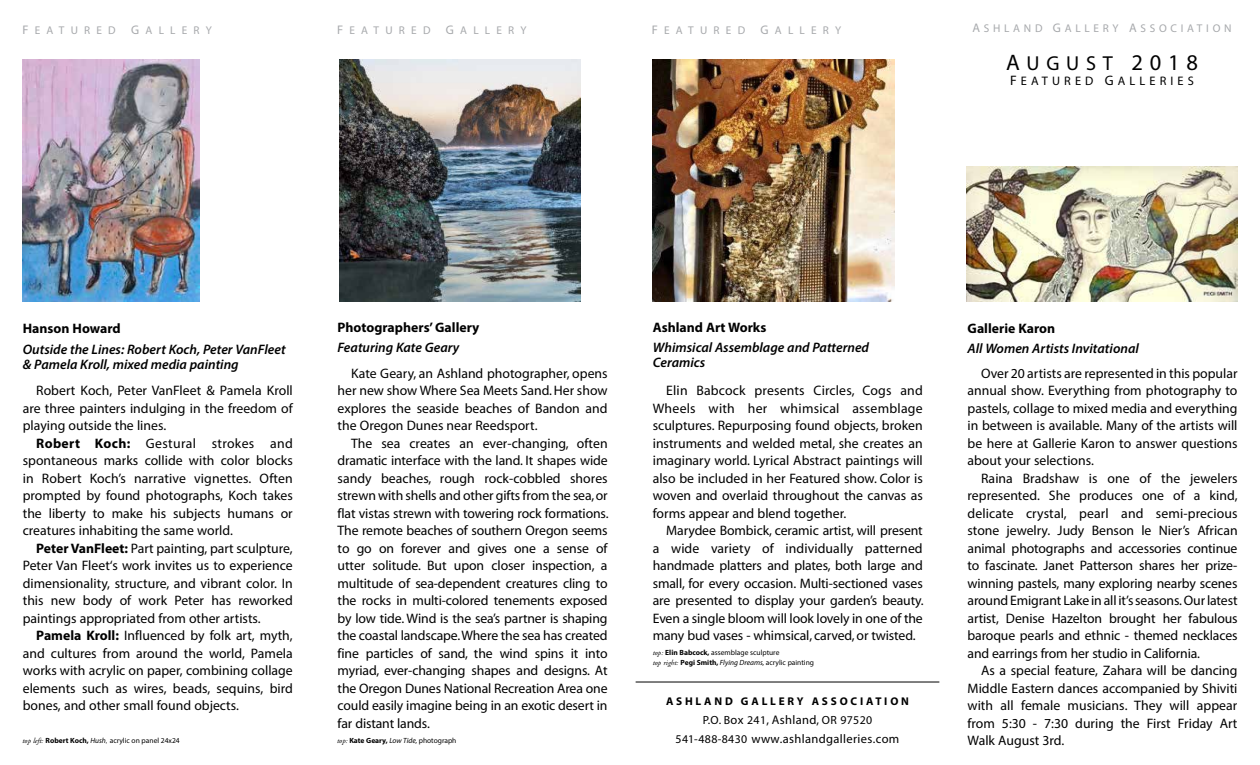
<style>
.page{position:relative;width:1260px;height:765px;background:#fff}
.page>*{position:absolute;margin:0;border:0;box-sizing:border-box;transform-origin:0 0}
.t1{font:22.5px "Myriad Roman SC900";color:#000}
.t2{font:13.75px/17.5px "Myriad Pro";color:#000;text-align:justify}
.t3{font:13.75px/17.5px "Myriad";letter-spacing:-.01em;color:#000;text-align:justify}
.t4{font:italic 600 13.75px/15px "Myriad Pro";color:#000}
.t5{font:700 13.75px "Myriad Pro";color:#000}
.t6{font:12.5px "Myriad";letter-spacing:.03em;color:#000}
.t7{font:12.38px "Myriad Roman SC900";letter-spacing:.335em;color:#000}
.t8{font:11.88px "Myriad";letter-spacing:.03em;color:#000}
.t9{font:11.25px "Myriad Roman SC900";letter-spacing:.555em;color:#a7a9ac}
.t10{font:11.25px "Myriad Roman SC900";letter-spacing:.335em;color:#a7a9ac}
.t11{font:700 11.25px "Myriad";letter-spacing:.25em;color:#000}
.t12{font:7.5px "Myriad Pro";color:#000}
.t13{font:7.5px "Myriad";color:#000}
.t14{font:700 7.5px "Myriad Pro";color:#000}
.s1{font-size:12.5px}
.s2{font-size:20.25px}
.s3{font-size:13.75px}
.s4{font-weight:700}
.s5{font-family:"Adobe Garamond Pro";font-style:italic}
.s6{font-style:italic}
.s7{font-family:"Adobe Garamond Pro";font-weight:400;font-style:italic}
.s8{font-weight:400;font-style:italic}
.s9{font-weight:400}
.s10{font-size:11.88px}
</style>
<div class="page">
<hr style="left:636px;top:682px;width:303px;height:1px;background:#000">
<img style="left:339px;top:60px;width:241px;height:241px">
<img style="left:653px;top:59px;width:242px;height:242px">
<img style="left:23px;top:60px;width:177px;height:241px">
<img style="left:966px;top:166px;width:272px;height:135px">
<p class="t9" style="left:22px;top:24px;width:34px"><span class="s1">F</span>EAT</p>
<p class="t9" style="left:71px;top:24px;width:143px">URED <span class="s1">G</span>ALLERY</p>
<p class="t9" style="left:337px;top:24px;width:34px"><span class="s1">F</span>EAT</p>
<p class="t9" style="left:385px;top:24px;width:143px">URED <span class="s1">G</span>ALLERY</p>
<p class="t9" style="left:652px;top:24px;width:34px"><span class="s1">F</span>EAT</p>
<p class="t9" style="left:700px;top:24px;width:143px">URED <span class="s1">G</span>ALLERY</p>
<p class="t10" style="left:972px;top:23px;width:261px"><span class="s1">A</span>SHLAND <span class="s1">G</span>ALLERY <span class="s1">A</span>SSOCIAT ION</p>
<h1 class="t1" style="left:1006px;top:52px;width:194px">A<span class="s2">UGUST</span> 2018</h1>
<p class="t7" style="left:1010px;top:75px;width:185px"><span class="s3">F</span>EAT URED <span class="s3">G</span>ALLERIES</p>
<p class="t5" style="left:23px;top:319px;width:99px">Hanson Howard</p>
<p class="t4" style="left:23px;top:341px;width:264px">Outside the Lines: Robert Koch, Peter VanFleet &amp; Pamela Kroll, mixed media painting</p>
<p class="t2" style="left:23px;top:382px;width:272px;text-indent:14px">Robert Koch, Peter VanFleet &amp; Pamela Kroll are three painters indulging in the freedom of playing outside the lines.</p>
<p class="t2" style="left:23px;top:434px;width:272px;text-indent:14px"><span class="s4">Robert Koch:</span> Gestural strokes and spontaneous marks collide with color blocks in Robert Koch’s narrative vignettes. Often prompted by found photographs, Koch takes the liberty to make his subjects humans or creatures inhabiting the same world.</p>
<p class="t2" style="left:23px;top:539px;width:272px;text-indent:14px"><span class="s4">Peter VanFleet:</span> Part painting, part sculpture, Peter Van Fleet‘s work invites us to experience dimensionality, structure, and vibrant color. In this new body of work Peter has reworked paintings appropriated from other artists.</p>
<p class="t2" style="left:23px;top:627px;width:272px;text-indent:14px"><span class="s4">Pamela Kroll:</span> Influenced by folk art, myth, and cultures from around the world, Pamela works with acrylic on paper, combining collage elements such as wires, beads, sequins, bird bones, and other small found objects.</p>
<p class="t5" style="left:338px;top:318px;width:143px">Photographers’ Gallery</p>
<p class="t4" style="left:338px;top:340px;width:123px">Featuring Kate Geary</p>
<p class="t3" style="left:338px;top:365px;width:272px;text-indent:14px">Kate Geary, an Ashland photographer, opens her new show Where Sea Meets Sand. Her show explores the seaside beaches of Bandon and the Oregon Dunes near Reedsport.</p>
<p class="t3" style="left:338px;top:435px;width:273px;text-indent:14px">The sea creates an ever-changing, often dramatic interface with the land. It shapes wide sandy beaches, rough rock-cobbled shores strewn with shells and other gifts from the sea, or flat vistas strewn with towering rock formations.<br>The remote beaches of southern Oregon seems to go on forever and gives one a sense of utter solitude. But upon closer inspection, a multitude of sea-dependent creatures cling to the rocks in multi-colored tenements exposed by low tide. Wind is the sea’s partner is shaping the coastal landscape. Where the sea has created fine particles of sand, the wind spins it into myriad, ever-changing shapes and designs. At the Oregon Dunes National Recreation Area one could easily imagine being in an exotic desert in far distant lands.</p>
<p class="t12" style="left:23px;top:735px;width:159px"><span class="s5">top left:</span> <span class="s4">Robert Koch,</span> <span class="s6">Hush</span><span class="s5">,</span> acrylic on panel 24x24</p>
<p class="t14" style="left:337px;top:735px;width:121px"><span class="s7">top:</span> Kate Geary, <span class="s8">Low Tide,</span> <span class="s9">photograph</span></p>
<p class="t5" style="left:653px;top:318px;width:115px">Ashland Art Works</p>
<p class="t4" style="left:653px;top:340px;width:218px">Whimsical Assemblage and Patterned<br>Ceramics</p>
<p class="t3" style="left:653px;top:382px;width:272px;text-indent:14px">Elin Babcock presents Circles, Cogs and Wheels with her whimsical assemblage sculptures. Repurposing found objects, broken instruments and welded metal, she creates an imaginary world. Lyrical Abstract paintings will also be included in her Featured show. Color is woven and overlaid throughout the canvas as forms appear and blend together.</p>
<p class="t3" style="left:653px;top:522px;width:272px;text-indent:14px">Marydee Bombick, ceramic artist, will present a wide variety of individually patterned handmade platters and plates, both large and small, for every occasion. Multi-sectioned vases are presented to display your garden’s beauty.<br>Even a single bloom will look lovely in one of the many bud vases - whimsical, carved, or twisted.</p>
<p class="t13" style="left:653px;top:649px;width:128px"><span class="s5">top:</span> <span class="s4">Elin Babcock,</span> assemblage sculpture</p>
<p class="t12" style="left:653px;top:658px;width:163px"><span class="s5">top right:</span> <span class="s4">Pegi Smith,</span> <span class="s6">Flying Dreams,</span> acrylic painting</p>
<p class="t11" style="left:666px;top:695px;width:244px">ASHLAND GALLERY ASSOCIATION</p>
<p class="t8" style="left:703px;top:714px;width:171px">P.O. B<span class="s1">ox</span> 241<span class="s1">, Ashland,</span> OR 97520</p>
<p class="t6" style="left:676px;top:732px;width:225px"><span class="s10">541-488-8430</span> www.ashlandgalleries.com</p>
<p class="t5" style="left:968px;top:319px;width:89px">Gallerie Karon</p>
<p class="t4" style="left:968px;top:341px;width:173px">All Women Artists Invitational</p>
<p class="t2" style="left:968px;top:364px;width:272px;text-indent:14px">Over 20 artists are represented in this popular annual show. Everything from photography to pastels, collage to mixed media and everything in between is available. Many of the artists will be here at Gallerie Karon to answer questions about your selections.</p>
<p class="t2" style="left:968px;top:469px;width:272px;text-indent:14px">Raina Bradshaw is one of the jewelers represented. She produces one of a kind, delicate crystal, pearl and semi-precious stone jewelry. Judy Benson le Nier’s African animal photographs and accessories continue to fascinate. Janet Patterson shares her prize&shy;winning pastels, many exploring nearby scenes around Emigrant Lake in all it’s seasons. Our latest artist, Denise Hazelton brought her fabulous baroque pearls and ethnic - themed necklaces and earrings from her studio in California.</p>
<p class="t2" style="left:968px;top:662px;width:271px;text-indent:14px">As a special feature, Zahara will be dancing Middle Eastern dances accompanied by Shiviti with all female musicians. They will appear from 5:30 - 7:30 during the First Friday Art Walk August 3rd.</p>
</div>
